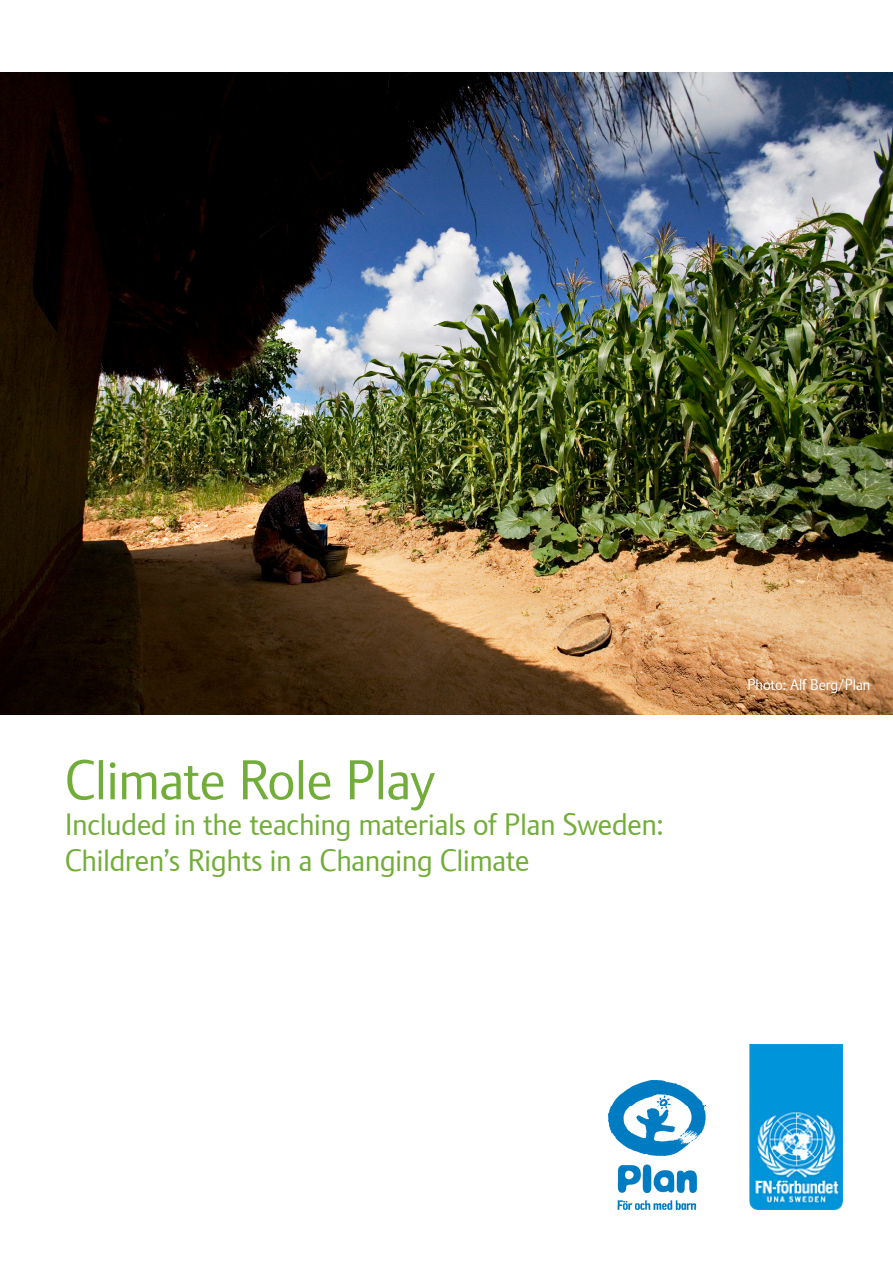
<style>
.page{position:relative;width:893px;height:1263px;background:#fff}
.page>*{position:absolute;margin:0;border:0;box-sizing:border-box;transform-origin:0 0}
.t1{font:54px "Plan";color:#72ad39}
.t2{font:30px "Plan";color:#72ad39}
.t3{font:15px "Plan";color:#fff}
</style>
<div class="page">
<img style="left:608px;top:1080px;width:98px;height:129px">
<img style="left:750px;top:1045px;width:92px;height:164px">
<img style="left:0;top:72px;width:893px;height:642px">
<p class="t1" style="left:65px;top:748px;width:372px">Climate Role Play</p>
<p class="t2" style="left:65px;top:807px;width:600px">Included in the teaching materials of Plan Sweden:</p>
<p class="t2" style="left:65px;top:843px;width:465px">Children’s Rights in a Changing Climate</p>
<p class="t3" style="left:747px;top:675px;width:124px">Photo: Alf Berg/Plan</p>
</div>
